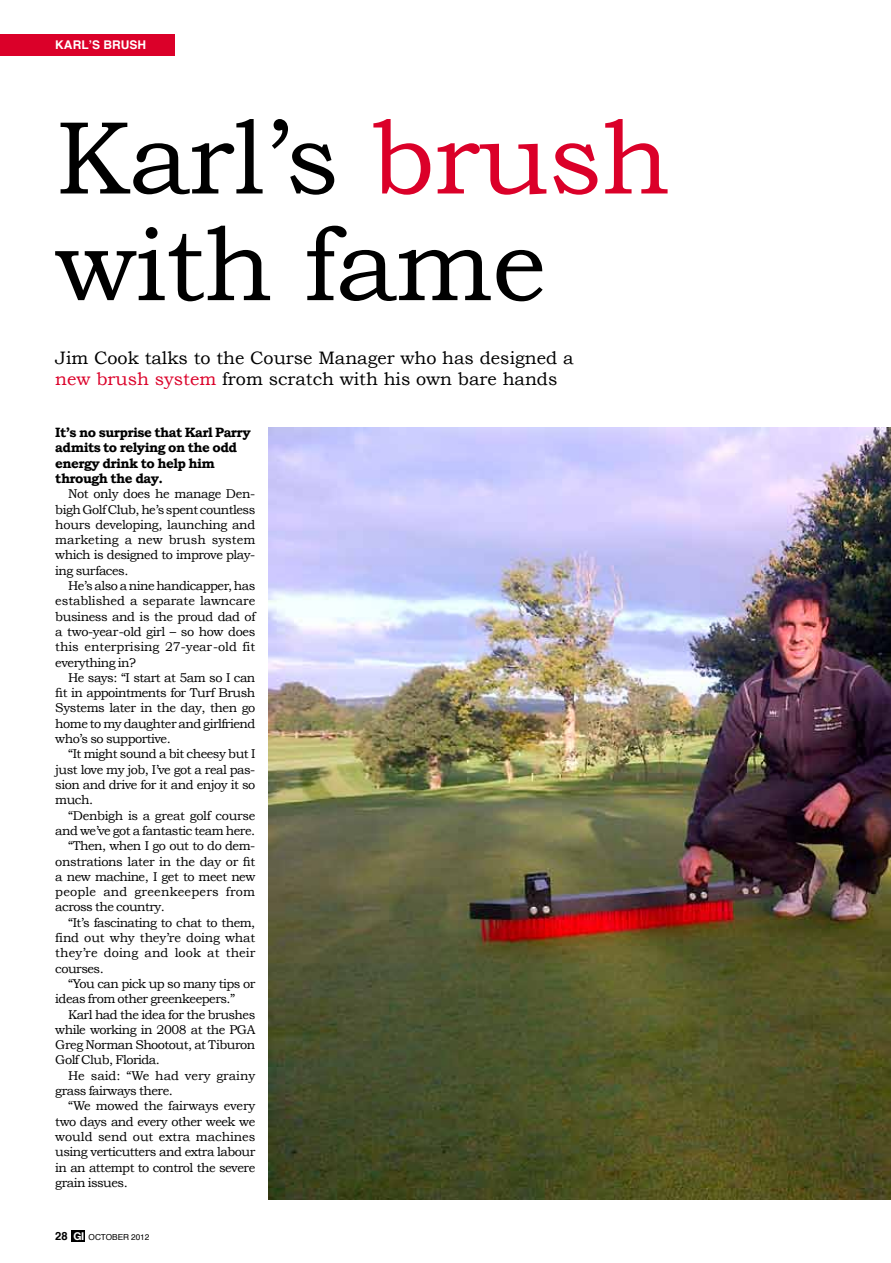
<style>
.page{position:relative;width:891px;height:1263px;background:#fff}
.page>*{position:absolute;margin:0;border:0;box-sizing:border-box;transform-origin:0 0}
.t1{font:103.95px/106.6px "Bookman Old Style";letter-spacing:-.01em;color:#000}
.t2{font:18px/21.6px "Bookman Old Style";color:#000}
.t3{font:700 13.5px/15.3px "Bookman Old Style";letter-spacing:-.04em;color:#000}
.t4{font:12.75px "Bookman Old Style";letter-spacing:-.04em;color:#000}
.t5{font:12.75px "Bookman Old Style";letter-spacing:-.005em;color:#000}
.t6{font:12.75px "Bookman Old Style";letter-spacing:-.01em;color:#000}
.t7{font:12.75px "Bookman Old Style";color:#000}
.t8{font:12.75px "Bookman Old Style";letter-spacing:-.02em;color:#000}
.t9{font:12.75px "Bookman Old Style";letter-spacing:.005em;color:#000}
.t10{font:12.75px "Bookman Old Style";letter-spacing:.015em;color:#000}
.t11{font:12.75px "Bookman Old Style";letter-spacing:-.015em;color:#000}
.t12{font:700 12px "Helvetica";color:#fff}
.t13{font:8.25px "Helvetica";color:#000}
.s1{color:#db0029}
.s2{font-weight:700;font-size:11.25px}
.s3{font-family:"Helvetica Neue";font-weight:700;font-size:10.8px;color:#fff}
</style>
<div class="page">
<div style="left:71px;top:1230px;width:14px;height:11px;background:#000"></div>
<div style="left:0;top:34px;width:174px;height:21px;background:#db0029"></div>
<img style="left:268px;top:427px;width:622px;height:772px">
<p class="t12" style="left:55px;top:35px;width:92px">KARL’s BRUSH</p>
<p class="t1" style="left:55px;top:105px;width:616px">Karl’s <span class="s1">brush </span>with fame</p>
<p class="t2" style="left:55px;top:347px;width:519px">Jim Cook talks to the Course Manager who has designed a <span class="s1">new brush system</span> from scratch with his own bare hands</p>
<p class="t3" style="left:55px;top:425px;width:197px">It’s no surprise that Karl Parry admits to relying on the odd energy drink to help him through the day.</p>
<p class="t4" style="left:68px;top:487px;width:189px">Not only does he manage Den-</p>
<p class="t4" style="left:55px;top:502px;width:201px">bigh Golf Club, he’s spent countless</p>
<p class="t8" style="left:55px;top:517px;width:201px">hours developing, launching and</p>
<p class="t7" style="left:55px;top:532px;width:201px">marketing a new brush system</p>
<p class="t4" style="left:55px;top:548px;width:201px">which is designed to improve play-</p>
<p class="t4" style="left:55px;top:563px;width:75px">ing surfaces.</p>
<p class="t4" style="left:68px;top:578px;width:189px">He’s also a nine handicapper, has</p>
<p class="t6" style="left:55px;top:594px;width:201px">established a separate lawncare</p>
<p class="t4" style="left:55px;top:609px;width:201px">business and is the proud dad of</p>
<p class="t4" style="left:55px;top:624px;width:201px">a two-year-old girl – so how does</p>
<p class="t5" style="left:55px;top:640px;width:201px">this enterprising 27-year-old fit</p>
<p class="t4" style="left:55px;top:655px;width:82px">everything in?</p>
<p class="t4" style="left:68px;top:670px;width:189px">He says: “I start at 5am so I can</p>
<p class="t4" style="left:55px;top:685px;width:201px">fit in appointments for Turf Brush</p>
<p class="t4" style="left:55px;top:701px;width:201px">Systems later in the day, then go</p>
<p class="t4" style="left:55px;top:716px;width:201px">home to my daughter and girlfriend</p>
<p class="t4" style="left:55px;top:731px;width:117px">who’s so supportive.</p>
<p class="t4" style="left:68px;top:747px;width:189px">“It might sound a bit cheesy but I</p>
<p class="t4" style="left:55px;top:762px;width:201px">just love my job, I’ve got a real pas-</p>
<p class="t4" style="left:55px;top:777px;width:201px">sion and drive for it and enjoy it so</p>
<p class="t4" style="left:55px;top:793px;width:39px">much.</p>
<p class="t4" style="left:68px;top:808px;width:189px">“Denbigh is a great golf course</p>
<p class="t4" style="left:55px;top:823px;width:201px">and we’ve got a fantastic team here.</p>
<p class="t4" style="left:68px;top:838px;width:189px">“Then, when I go out to do dem-</p>
<p class="t4" style="left:55px;top:854px;width:201px">onstrations later in the day or fit</p>
<p class="t4" style="left:55px;top:869px;width:201px">a new machine, I get to meet new</p>
<p class="t10" style="left:55px;top:884px;width:201px">people and greenkeepers from</p>
<p class="t4" style="left:55px;top:900px;width:111px">across the country.</p>
<p class="t4" style="left:68px;top:915px;width:189px">“It’s fascinating to chat to them,</p>
<p class="t6" style="left:55px;top:930px;width:201px">find out why they’re doing what</p>
<p class="t9" style="left:55px;top:946px;width:201px">they’re doing and look at their</p>
<p class="t4" style="left:55px;top:961px;width:50px">courses.</p>
<p class="t4" style="left:68px;top:976px;width:189px">“You can pick up so many tips or</p>
<p class="t4" style="left:55px;top:991px;width:181px">ideas from other greenkeepers.”</p>
<p class="t4" style="left:68px;top:1007px;width:189px">Karl had the idea for the brushes</p>
<p class="t4" style="left:55px;top:1022px;width:201px">while working in 2008 at the PGA</p>
<p class="t4" style="left:55px;top:1037px;width:201px">Greg Norman Shootout, at Tiburon</p>
<p class="t4" style="left:55px;top:1053px;width:106px">Golf Club, Florida.</p>
<p class="t7" style="left:68px;top:1068px;width:189px">He said: “We had very grainy</p>
<p class="t4" style="left:55px;top:1083px;width:119px">grass fairways there.</p>
<p class="t11" style="left:68px;top:1099px;width:189px">“We mowed the fairways every</p>
<p class="t4" style="left:55px;top:1114px;width:201px">two days and every other week we</p>
<p class="t5" style="left:55px;top:1129px;width:201px">would send out extra machines</p>
<p class="t4" style="left:55px;top:1144px;width:201px">using verticutters and extra labour</p>
<p class="t4" style="left:55px;top:1160px;width:201px">in an attempt to control the severe</p>
<p class="t4" style="left:55px;top:1175px;width:74px">grain issues.</p>
<p class="t13" style="left:55px;top:1231px;width:96px"><span class="s2">28</span> <span class="s3">GI</span> OCTOBER 2012</p>
</div>
